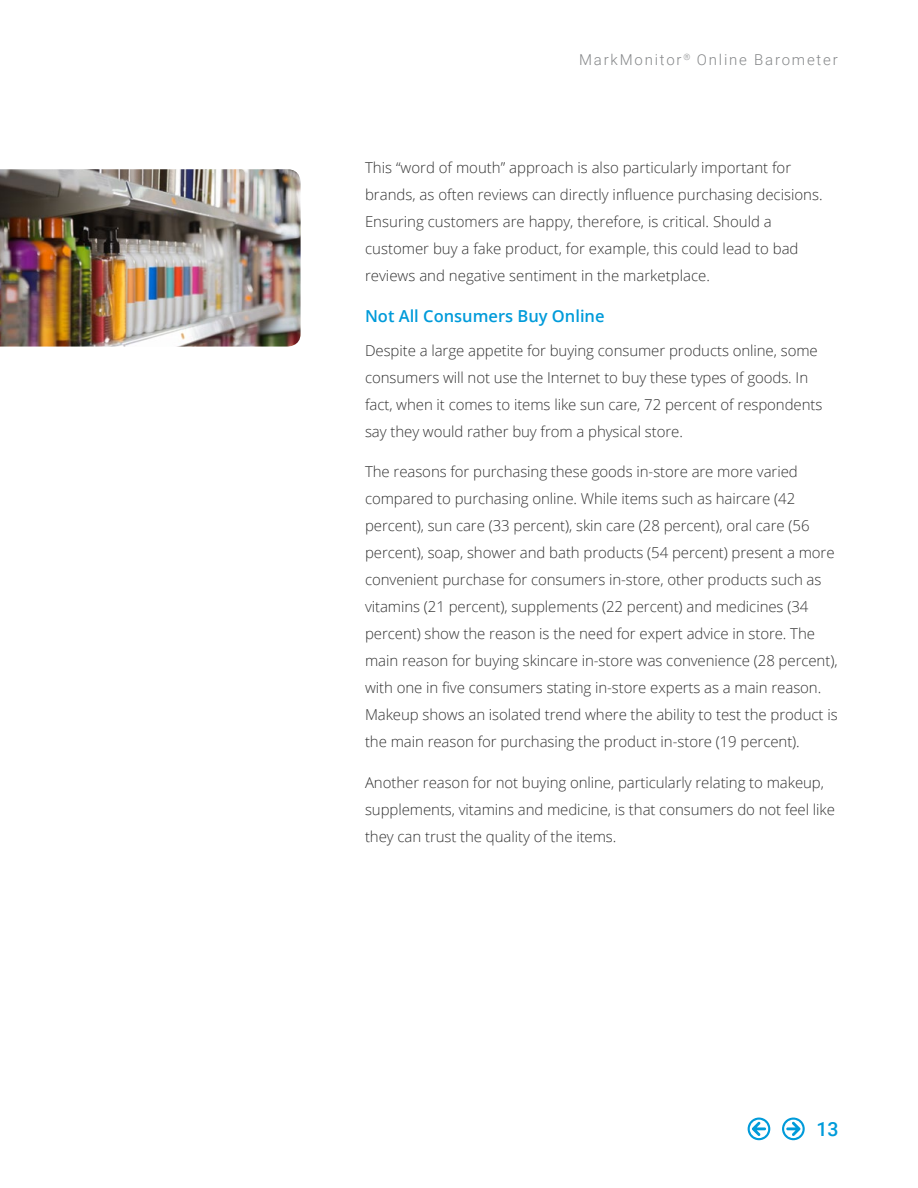
<style>
.page{position:relative;width:918px;height:1188px;background:#fff}
.page>*{position:absolute;margin:0;border:0;box-sizing:border-box;transform-origin:0 0}
.t1{font:500 19.5px "Roboto";color:#009bda}
.t2{font:600 16.5px "Open Sans";color:#009bda}
.t3{font:300 15px/27px "Open Sans";letter-spacing:-.005em;color:#333}
.t4{font:300 15px "Roboto";letter-spacing:.12em;color:#86888a}
</style>
<div class="page">
<svg style="left:782px;top:1118px;width:23px;height:22px"></svg>
<svg style="left:748px;top:1118px;width:22px;height:22px"></svg>
<img style="left:0;top:169px;width:301px;height:178px">
<p class="t4" style="left:579px;top:49px;width:260px">MarkMonitor<sup>®</sup> Online Barometer</p>
<p class="t3" style="left:365px;top:154px;width:459px">This “word of mouth” approach is also particularly important for brands, as often reviews can directly influence purchasing decisions.<br>Ensuring customers are happy, therefore, is critical. Should a customer buy a fake product, for example, this could lead to bad reviews and negative sentiment in the marketplace.</p>
<p class="t2" style="left:365px;top:305px;width:241px">Not All Consumers Buy Online</p>
<p class="t3" style="left:365px;top:336px;width:459px">Despite a large appetite for buying consumer products online, some consumers will not use the Internet to buy these types of goods. In fact, when it comes to items like sun care, 72 percent of respondents say they would rather buy from a physical store.</p>
<p class="t3" style="left:365px;top:458px;width:474px">The reasons for purchasing these goods in-store are more varied compared to purchasing online. While items such as haircare (42 percent), sun care (33 percent), skin care (28 percent), oral care (56 percent), soap, shower and bath products (54 percent) present a more convenient purchase for consumers in-store, other products such as vitamins (21 percent), supplements (22 percent) and medicines (34 percent) show the reason is the need for expert advice in store. The main reason for buying skincare in-store was convenience (28 percent), with one in five consumers stating in-store experts as a main reason.<br>Makeup shows an isolated trend where the ability to test the product is the main reason for purchasing the product in-store (19 percent).</p>
<p class="t3" style="left:365px;top:768px;width:471px">Another reason for not buying online, particularly relating to makeup, supplements, vitamins and medicine, is that consumers do not feel like they can trust the quality of the items.</p>
<h1 class="t1" style="left:816px;top:1115px;width:24px">13</h1>
</div>
